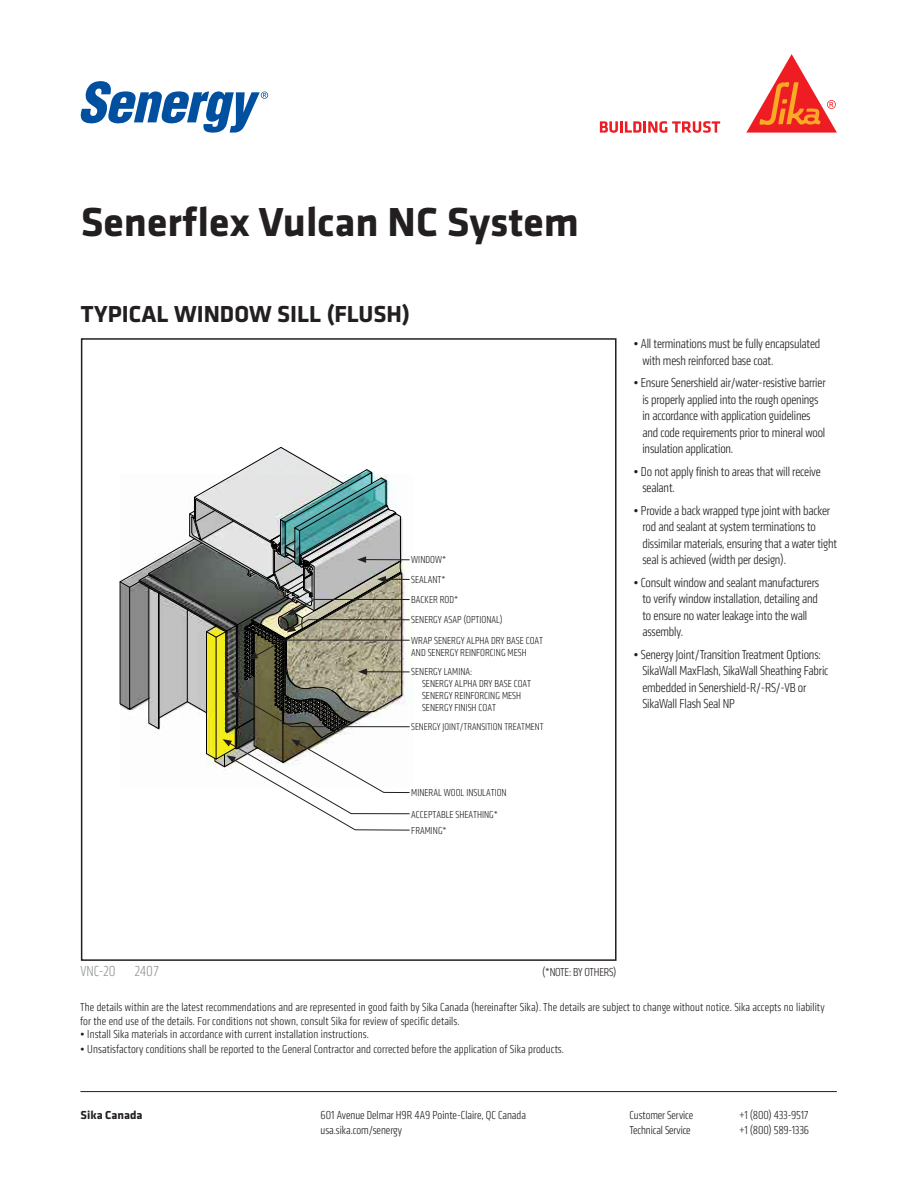
<style>
.page{position:relative;width:918px;height:1188px;background:#fff}
.page>*{position:absolute;margin:0;border:0;box-sizing:border-box;transform-origin:0 0}
.t1{font:700 42px "Klavika";color:#231f20}
.Detail_Product_Description{font:700 24px "Klavika";color:#231f20}
.Detail_Number{font:300 condensed 15px "Klavika";color:#939598}
.Bulleted_List{font:300 condensed 13.5px/16.5px "Klavika";letter-spacing:-.01em;color:#231f20}
.t2{font:300 condensed 12px/13.5px "Klavika";letter-spacing:.01em;color:#231f20}
.t3{font:300 condensed 12px "Klavika";letter-spacing:-.015em;color:#231f20}
.t4{font:300 condensed 12px "Klavika";letter-spacing:-.02em;color:#231f20}
.t5{font:700 12px "Klavika";color:#231f20}
.t6{font:300 condensed 10.5px/20.1px "Klavika";color:#231f20}
.t7{font:300 condensed 10.2px "Klavika";color:#231f20}
</style>
<div class="page">
<svg style="left:600px;top:121px;width:120px;height:12px"></svg>
<svg style="left:746px;top:54px;width:91px;height:79px"></svg>
<svg style="left:81px;top:81px;width:187px;height:52px"></svg>
<hr style="left:80px;top:1091px;width:757px;height:1px;background:#231f20">
<div style="left:81px;top:338px;width:536px;height:623px;border:2px solid #231f20"></div>
<svg style="left:120px;top:447px;width:290px;height:384px"></svg>
<h1 class="t1" style="left:81px;top:191px;width:500px">Senerflex Vulcan NC System</h1>
<p class="Detail_Product_Description" style="left:81px;top:297px;width:331px">TYPICAL WINDOW SILL (FLUSH)</p>
<p class="t6" style="left:411px;top:550px;width:133px">WINDOW*<br>SEALANT*<br>BACKER ROD*<br>SENERGY ASAP (OPTIONAL)<br>WRAP SENERGY ALPHA DRY BASE COAT</p>
<p class="t6" style="left:411px;top:644px;width:117px;line-height:18.9px">AND SENERGY REINFORCING MESH<br>SENERGY LAMINA:</p>
<p class="t6" style="left:422px;top:678px;width:111px;line-height:12px">SENERGY ALPHA DRY BASE COAT<br>SENERGY REINFORCING MESH<br>SENERGY FINISH COAT</p>
<p class="t7" style="left:411px;top:721px;width:134px">SENERGY JOINT/TRANSITION TREATMENT</p>
<p class="t6" style="left:411px;top:782px;width:97px;line-height:21.8px">MINERAL WOOL INSULATION<br>ACCEPTABLE SHEATHING*</p>
<p class="t6" style="left:411px;top:821px;width:37px">FRAMING*</p>
<p class="Bulleted_List" style="left:642px;top:336px;width:179px;text-indent:-9px">• All terminations must be fully encapsulated with mesh reinforced base coat.</p>
<p class="Bulleted_List" style="left:642px;top:375px;width:185px;text-indent:-9px">• Ensure Senershield air/water-resistive barrier is properly applied into the rough openings in accordance with application guidelines and code requirements prior to mineral wool insulation application.</p>
<p class="Bulleted_List" style="left:642px;top:463px;width:180px;text-indent:-9px">• Do not apply finish to areas that will receive sealant.</p>
<p class="Bulleted_List" style="left:642px;top:502px;width:196px;text-indent:-9px">• Provide a back wrapped type joint with backer rod and sealant at system terminations to dissimilar materials, ensuring that a water tight seal is achieved (width per design).</p>
<p class="Bulleted_List" style="left:642px;top:574px;width:178px;text-indent:-9px">• Consult window and sealant manufacturers to verify window installation, detailing and to ensure no water leakage into the wall assembly.</p>
<p class="Bulleted_List" style="left:642px;top:646px;width:188px;text-indent:-9px">• Senergy Joint/Transition Treatment Options:<br>SikaWall MaxFlash, SikaWall Sheathing Fabric embedded in Senershield-R/-RS/-VB or SikaWall Flash Seal NP</p>
<p class="Detail_Number" style="left:80px;top:963px;width:80px">VNC-20 2407</p>
<p class="t4" style="left:542px;top:966px;width:76px">(*NOTE: BY OTHERS)</p>
<p class="t2" style="left:80px;top:1001px;width:746px">The details within are the latest recommendations and are represented in good faith by Sika Canada (hereinafter Sika). The details are subject to change without notice. Sika accepts no liability for the end use of the details. For conditions not shown, consult Sika for review of specific details.</p>
<p class="t2" style="left:80px;top:1028px;width:290px">• Install Sika materials in accordance with current installation instructions.</p>
<p class="t2" style="left:80px;top:1043px;width:485px">• Unsatisfactory conditions shall be reported to the General Contractor and corrected before the application of Sika products.</p>
<p class="t5" style="left:81px;top:1106px;width:63px">Sika Canada</p>
<p class="t2" style="left:321px;top:1108px;width:207px">601 Avenue Delmar H9R 4A9 Pointe-Claire, QC Canada</p>
<p class="t2" style="left:630px;top:1108px;width:65px">Customer Service</p>
<p class="t3" style="left:739px;top:1108px;width:71px">+1 (800) 433-9517</p>
<p class="t2" style="left:321px;top:1123px;width:83px">usa.sika.com/senergy</p>
<p class="t2" style="left:630px;top:1123px;width:63px">Technical Service</p>
<p class="t3" style="left:739px;top:1123px;width:71px">+1 (800) 589-1336</p>
</div>
